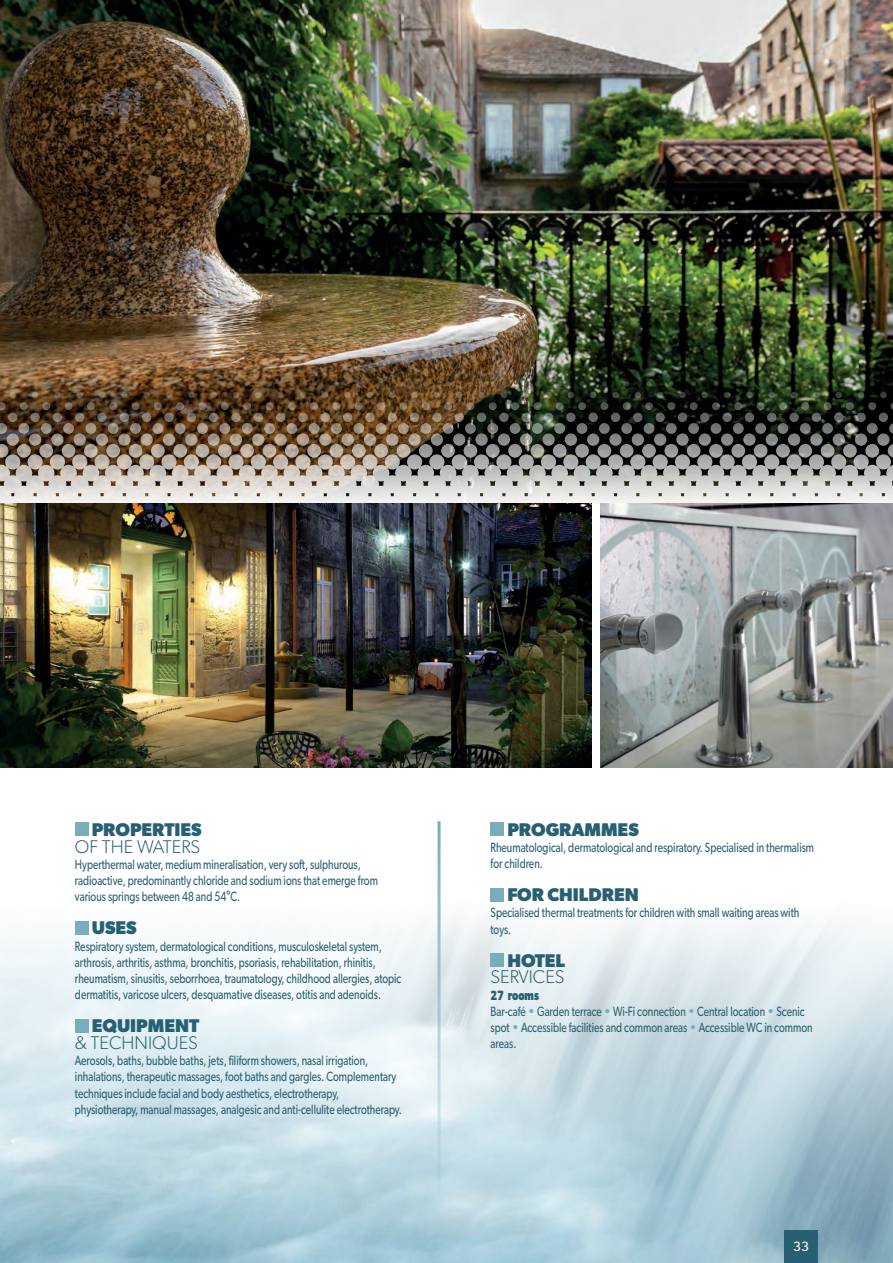
<style>
.page{position:relative;width:893px;height:1263px;background:#fff}
.page>*{position:absolute;margin:0;border:0;box-sizing:border-box;transform-origin:0 0}
.t1{font:700 18.45px "Gibson";color:#286073}
.t2{font:300 18.45px "Gibson";color:#286073}
.t3{font:13.5px/16.2px "Gibson";color:#286073;scale:.75 1}
.t4{font:13.5px "Gibson";color:#fff}
.s1{font-weight:700}
.s2{color:#79adbb}
</style>
<div class="page">
<img style="left:0;top:0;width:893px;height:360px">
<img style="left:0;top:360px;width:893px;height:144px">
<div style="left:75px;top:823px;width:13px;height:13px;background:#79adbb"></div>
<div style="left:75px;top:921px;width:13px;height:13px;background:#79adbb"></div>
<div style="left:75px;top:1019px;width:13px;height:13px;background:#79adbb"></div>
<div style="left:491px;top:823px;width:13px;height:13px;background:#79adbb"></div>
<div style="left:491px;top:888px;width:13px;height:13px;background:#79adbb"></div>
<div style="left:491px;top:953px;width:13px;height:14px;background:#79adbb"></div>
<hr style="left:438px;top:821px;width:3px;height:388px;background:#79adbb">
<img style="left:600px;top:503px;width:293px;height:264px">
<img style="left:0;top:503px;width:592px;height:265px">
<div style="left:784px;top:1230px;width:34px;height:33px;background:#286073"></div>
<h1 class="t1" style="left:92px;top:818px;width:112px">PROPERTIES</h1>
<h1 class="t2" style="left:75px;top:835px;width:127px">OF THE WATERS</h1>
<p class="t3" style="left:75px;top:856px;width:405px">Hyperthermal water, medium mineralisation, very soft, sulphurous, radioactive, predominantly chloride and sodium ions that emerge from various springs between 48 and 54ºC.</p>
<h1 class="t1" style="left:92px;top:917px;width:47px">USES</h1>
<p class="t3" style="left:75px;top:937px;width:437px">Respiratory system, dermatological conditions, musculoskeletal system, arthrosis, arthritis, asthma, bronchitis, psoriasis, rehabilitation, rhinitis, rheumatism, sinusitis, seborrhoea, traumatology, childhood allergies, atopic dermatitis, varicose ulcers, desquamative diseases, otitis and adenoids.</p>
<h1 class="t1" style="left:92px;top:1015px;width:109px">EQUIPMENT</h1>
<h1 class="t2" style="left:75px;top:1031px;width:124px">&amp; TECHNIQUES</h1>
<p class="t3" style="left:75px;top:1052px;width:437px">Aerosols, baths, bubble baths, jets, filiform showers, nasal irrigation, inhalations, therapeutic massages, foot baths and gargles. Complementary techniques include facial and body aesthetics, electrotherapy, physiotherapy, manual massages, analgesic and anti-cellulite electrotherapy.</p>
<h1 class="t1" style="left:507px;top:818px;width:133px">PROGRAMMES</h1>
<p class="t3" style="left:491px;top:839px;width:433px">Rheumatological, dermatological and respiratory. Specialised in thermalism for children.</p>
<h1 class="t1" style="left:507px;top:884px;width:133px">FOR CHILDREN</h1>
<p class="t3" style="left:491px;top:904px;width:413px">Specialised thermal treatments for children with small waiting areas with toys.</p>
<h1 class="t1" style="left:507px;top:949px;width:59px">HOTEL</h1>
<h1 class="t2" style="left:491px;top:966px;width:75px">SERVICES</h1>
<p class="t3" style="left:491px;top:986px;width:431px"><span class="s1">27 rooms<br></span>Bar-café <span class="s2">•</span> Garden terrace <span class="s2">•</span> Wi-Fi connection <span class="s2">•</span> Central location <span class="s2">•</span> Scenic spot <span class="s2">•</span> Accessible facilities and common areas <span class="s2">•</span> Accessible WC in common areas.</p>
<p class="t4" style="left:793px;top:1238px;width:17px">33</p>
</div>
